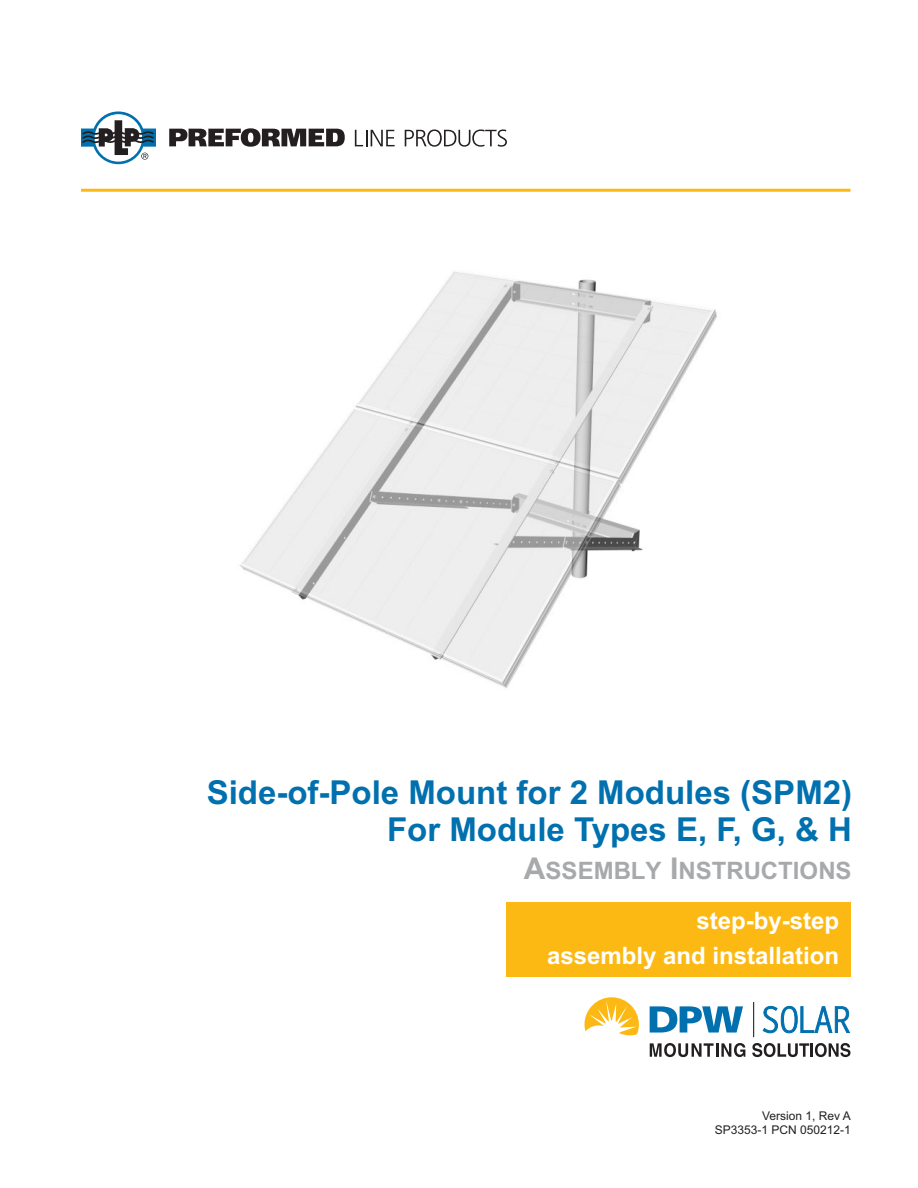
<style>
.page{position:relative;width:918px;height:1188px;background:#fff}
.page>*{position:absolute;margin:0;border:0;box-sizing:border-box;transform-origin:0 0}
.t1{font:700 33px/36.9px "Arial";color:#0070af;text-align:right}
.t2{font:700 24px/35.4px "Arial";color:#fff;text-align:right}
.t3{font:700 24px "Arial";color:#a7a9ac}
.t4{font:12px/13.4px "Arial";color:#231f20;text-align:right}
.s1{font-size:30px}
</style>
<div class="page">
<img style="left:240px;top:271px;width:478px;height:417px">
<hr style="left:81px;top:189px;width:769px;height:3px;background:#fdb913">
<svg style="left:81px;top:111px;width:75px;height:53px"></svg>
<svg style="left:169px;top:128px;width:176px;height:19px"></svg>
<svg style="left:355px;top:130px;width:40px;height:16px"></svg>
<svg style="left:405px;top:129px;width:102px;height:18px"></svg>
<div style="left:506px;top:902px;width:344px;height:75px;background:#fdb913"></div>
<hr style="left:753px;top:1002px;width:1px;height:35px;background:#231f20">
<svg style="left:650px;top:1006px;width:93px;height:27px"></svg>
<svg style="left:763px;top:1005px;width:87px;height:28px"></svg>
<svg style="left:585px;top:997px;width:54px;height:39px"></svg>
<svg style="left:650px;top:1043px;width:95px;height:14px"></svg>
<svg style="left:752px;top:1043px;width:98px;height:14px"></svg>
<p class="t1" style="left:207px;top:777px;width:647px">Side-of-Pole Mount for 2 Modules (SPM2)<br>For Module Types E, F, G, &amp; H</p>
<p class="t3" style="left:524px;top:861px;width:329px"><span class="s1">A</span>SSEMBLY <span class="s1">I</span>NSTRUCTIONS</p>
<p class="t2" style="left:547px;top:905px;width:294px">step-by-step<br>assembly and installation</p>
<p class="t4" style="left:715px;top:1111px;width:138px">Version 1, Rev A<br>SP3353-1 PCN 050212-1</p>
</div>
